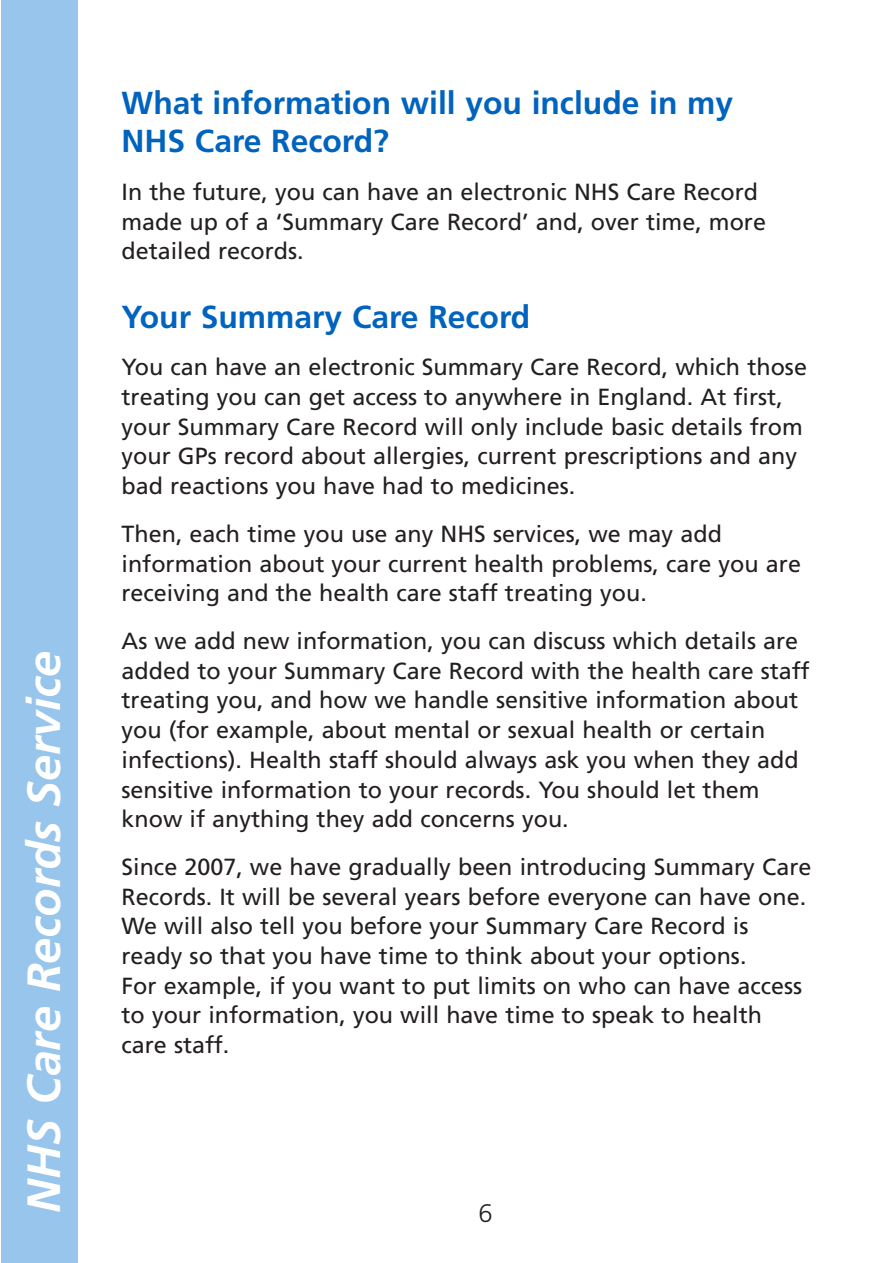
<style>
.page{position:relative;width:893px;height:1263px;background:#fff}
.page>*{position:absolute;margin:0;border:0;box-sizing:border-box;transform-origin:0 0}
.t1{font:italic 700 46.65px "Frutiger";color:#fff}
.t2{font:700 31.8px/38.2px "Frutiger";color:#0063be}
.t3{font:300 25.5px "Frutiger";color:#231f20}
.t4{font:23.4px/29.7px "Frutiger";color:#231f20}
</style>
<div class="page">
<div style="left:1px;top:0;width:77px;height:1263px;background:#97c5eb"></div>
<h1 class="t1" style="left:25px;top:1213px;width:563px;rotate:-90deg">NHS Care Records Service</h1>
<h2 class="t2" style="left:122px;top:86px;width:613px">What information will you include in my<br>NHS Care Record?</h2>
<p class="t4" style="left:122px;top:179px;width:646px">In the future, you can have an electronic NHS Care Record made up of a ‘Summary Care Record’ and, over time, more detailed records.</p>
<h2 class="t2" style="left:122px;top:300px;width:410px">Your Summary Care Record</h2>
<p class="t4" style="left:122px;top:354px;width:687px">You can have an electronic Summary Care Record, which those treating you can get access to anywhere in England. At first, your Summary Care Record will only include basic details from your GPs record about allergies, current prescriptions and any bad reactions you have had to medicines.</p>
<p class="t4" style="left:122px;top:521px;width:681px">Then, each time you use any NHS services, we may add information about your current health problems, care you are receiving and the health care staff treating you.</p>
<p class="t4" style="left:122px;top:628px;width:689px">As we add new information, you can discuss which details are added to your Summary Care Record with the health care staff treating you, and how we handle sensitive information about you (for example, about mental or sexual health or certain infections). Health staff should always ask you when they add sensitive information to your records. You should let them know if anything they add concerns you.</p>
<p class="t4" style="left:122px;top:854px;width:691px">Since 2007, we have gradually been introducing Summary Care Records. It will be several years before everyone can have one.<br>We will also tell you before your Summary Care Record is ready so that you have time to think about your options.<br>For example, if you want to put limits on who can have access to your information, you will have time to speak to health care staff.</p>
<p class="t3" style="left:478px;top:1203px;width:16px">6</p>
</div>
